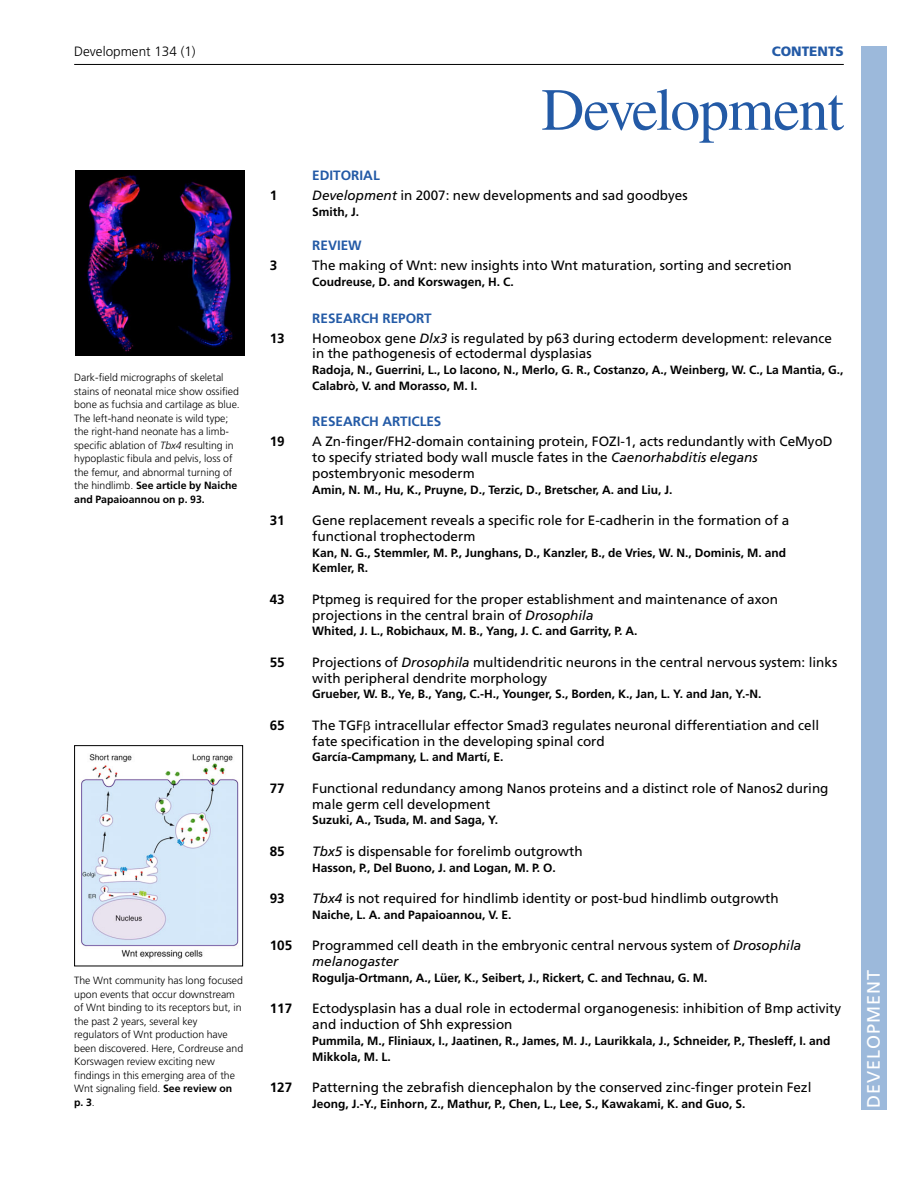
<style>
.page{position:relative;width:918px;height:1188px;background:#fff}
.page>*{position:absolute;margin:0;border:0;box-sizing:border-box;transform-origin:0 0}
.t1{font:59.85px "Times";letter-spacing:-.02em;color:#235aa6}
.t2{font:18px "Frutiger LT Std";letter-spacing:.055em;color:#fff}
.t3{font:13.5px/15.8px "Frutiger LT Std";color:#000}
.t4{font:700 13.5px "Frutiger LT Std";color:#235aa6}
.t5{font:700 13.5px "Frutiger LT Std";color:#000}
.t6{font:300 13.5px "Frutiger LT Std";color:#000}
.t7{font:900 13.5px "Frutiger LT Std";color:#235aa6}
.t8{font:700 12px/15.8px "Frutiger LT Std";color:#000}
.t9{font:300 10.5px/13.5px "Frutiger LT Std";color:#000}
.s1{font-style:italic}
.s2{font-weight:700}
.s3{font-family:"Mathematical Pi One"}
</style>
<div class="page">
<div style="left:861px;top:46px;width:25px;height:1064px;background:#9cb9db"></div>
<hr style="left:74px;top:64px;width:770px;height:1px;background:#000">
<img style="left:75px;top:170px;width:169px;height:186px">
<img style="left:81px;top:753px;width:158px;height:206px">
<div style="left:74px;top:745px;width:169px;height:221px;border:1px solid #000"></div>
<p class="t6" style="left:74px;top:46px;width:123px">Development 134 (1)</p>
<p class="t7" style="left:772px;top:44px;width:74px">CONTENTS</p>
<p class="t9" style="left:74px;top:372px;width:167px">Dark-field micrographs of skeletal stains of neonatal mice show ossified bone as fuchsia and cartilage as blue.<br>The left-hand neonate is wild type; the right-hand neonate has a limb&shy;specific ablation of <span class="s1">Tbx4</span> resulting in hypoplastic fibula and pelvis, loss of the femur, and abnormal turning of the hindlimb. <span class="s2">See article by Naiche and Papaioannou on p. 93.</span></p>
<p class="t9" style="left:74px;top:975px;width:170px">The Wnt community has long focused upon events that occur downstream of Wnt binding to its receptors but, in the past 2 years, several key regulators of Wnt production have been discovered. Here, Cordreuse and<br>Korswagen review exciting new findings in this emerging area of the<br>Wnt signaling field. <span class="s2">See review on p. 3</span>.</p>
<p class="t4" style="left:312px;top:170px;width:69px">EDITORIAL</p>
<h1 class="t1" style="left:541px;top:88px;width:304px">Development</h1>
<p class="t5" style="left:270px;top:190px;width:9px">1</p>
<p class="t3" style="left:312px;top:189px;width:377px"><span class="s1">Development</span> in 2007: new developments and sad goodbyes</p>
<p class="t8" style="left:312px;top:205px;width:49px">Smith, J.</p>
<p class="t4" style="left:312px;top:240px;width:51px">REVIEW</p>
<p class="t5" style="left:270px;top:260px;width:9px">3</p>
<p class="t3" style="left:312px;top:259px;width:481px">The making of Wnt: new insights into Wnt maturation, sorting and secretion</p>
<p class="t8" style="left:312px;top:275px;width:203px">Coudreuse, D. and Korswagen, H. C.</p>
<p class="t4" style="left:312px;top:312px;width:121px">RESEARCH REPORT</p>
<p class="t5" style="left:270px;top:332px;width:17px">13</p>
<p class="t3" style="left:312px;top:331px;width:521px">Homeobox gene <span class="s1">Dlx3</span> is regulated by p63 during ectoderm development: relevance in the pathogenesis of ectodermal dysplasias</p>
<p class="t8" style="left:312px;top:363px;width:533px">Radoja, N., Guerrini, L., Lo lacono, N., Merlo, G. R., Costanzo, A., Weinberg, W. C., La Mantia, G.,<br>Calabrò, V. and Morasso, M. I.</p>
<p class="t4" style="left:312px;top:416px;width:131px">RESEARCH ARTICLES</p>
<p class="t5" style="left:270px;top:436px;width:17px">19</p>
<p class="t3" style="left:312px;top:435px;width:522px">A Zn-finger/FH2-domain containing protein, FOZI-1, acts redundantly with CeMyoD to specify striated body wall muscle fates in the <span class="s1">Caenorhabditis elegans </span>postembryonic mesoderm</p>
<p class="t8" style="left:312px;top:483px;width:362px">Amin, N. M., Hu, K., Pruyne, D., Terzic, D., Bretscher, A. and Liu, J.</p>
<p class="t5" style="left:270px;top:515px;width:17px">31</p>
<p class="t3" style="left:312px;top:514px;width:479px">Gene replacement reveals a specific role for E-cadherin in the formation of a functional trophectoderm</p>
<p class="t8" style="left:312px;top:546px;width:475px">Kan, N. G., Stemmler, M. P., Junghans, D., Kanzler, B., de Vries, W. N., Dominis, M. and<br>Kemler, R.</p>
<p class="t5" style="left:270px;top:594px;width:17px">43</p>
<p class="t3" style="left:312px;top:592px;width:467px">Ptpmeg is required for the proper establishment and maintenance of axon projections in the central brain of <span class="s1">Drosophila</span></p>
<p class="t8" style="left:312px;top:624px;width:327px">Whited, J. L., Robichaux, M. B., Yang, J. C. and Garrity, P. A.</p>
<p class="t5" style="left:270px;top:657px;width:17px">55</p>
<p class="t3" style="left:312px;top:655px;width:526px">Projections of <span class="s1">Drosophila</span> multidendritic neurons in the central nervous system: links with peripheral dendrite morphology</p>
<p class="t8" style="left:312px;top:687px;width:451px">Grueber, W. B., Ye, B., Yang, C.-H., Younger, S., Borden, K., Jan, L. Y. and Jan, Y.-N.</p>
<p class="t5" style="left:270px;top:720px;width:17px">65</p>
<p class="t3" style="left:312px;top:718px;width:508px">The TGF<span class="s3">-</span> intracellular effector Smad3 regulates neuronal differentiation and cell fate specification in the developing spinal cord</p>
<p class="t8" style="left:312px;top:750px;width:193px">García-Campmany, L. and Martí, E.</p>
<p class="t5" style="left:270px;top:783px;width:17px">77</p>
<p class="t3" style="left:312px;top:781px;width:518px">Functional redundancy among Nanos proteins and a distinct role of Nanos2 during male germ cell development</p>
<p class="t8" style="left:312px;top:813px;width:187px">Suzuki, A., Tsuda, M. and Saga, Y.</p>
<p class="t5" style="left:270px;top:846px;width:17px">85</p>
<p class="t3" style="left:312px;top:844px;width:272px"><span class="s1">Tbx5</span> is dispensable for forelimb outgrowth</p>
<p class="t8" style="left:312px;top:861px;width:245px">Hasson, P., Del Buono, J. and Logan, M. P. O.</p>
<p class="t5" style="left:270px;top:893px;width:17px">93</p>
<p class="t3" style="left:312px;top:892px;width:468px"><span class="s1">Tbx4</span> is not required for hindlimb identity or post-bud hindlimb outgrowth</p>
<p class="t8" style="left:312px;top:908px;width:201px">Naiche, L. A. and Papaioannou, V. E.</p>
<p class="t5" style="left:270px;top:940px;width:24px">105</p>
<p class="t3" style="left:312px;top:939px;width:490px">Programmed cell death in the embryonic central nervous system of <span class="s1">Drosophila melanogaster</span></p>
<p class="t8" style="left:312px;top:971px;width:397px">Rogulja-Ortmann, A., Lüer, K., Seibert, J., Rickert, C. and Technau, G. M.</p>
<p class="t5" style="left:270px;top:1003px;width:24px">117</p>
<p class="t3" style="left:312px;top:1002px;width:531px">Ectodysplasin has a dual role in ectodermal organogenesis: inhibition of Bmp activity and induction of Shh expression</p>
<p class="t8" style="left:312px;top:1034px;width:520px">Pummila, M., Fliniaux, I., Jaatinen, R., James, M. J., Laurikkala, J., Schneider, P., Thesleff, I. and<br>Mikkola, M. L.</p>
<p class="t5" style="left:270px;top:1082px;width:24px">127</p>
<p class="t3" style="left:312px;top:1081px;width:501px">Patterning the zebrafish diencephalon by the conserved zinc-finger protein Fezl</p>
<p class="t8" style="left:312px;top:1097px;width:435px">Jeong, J.-Y., Einhorn, Z., Mathur, P., Chen, L., Lee, S., Kawakami, K. and Guo, S.</p>
<h2 class="t2" style="left:863px;top:1108px;width:140px;rotate:-90deg">DEVELOPMENT</h2>
</div>
